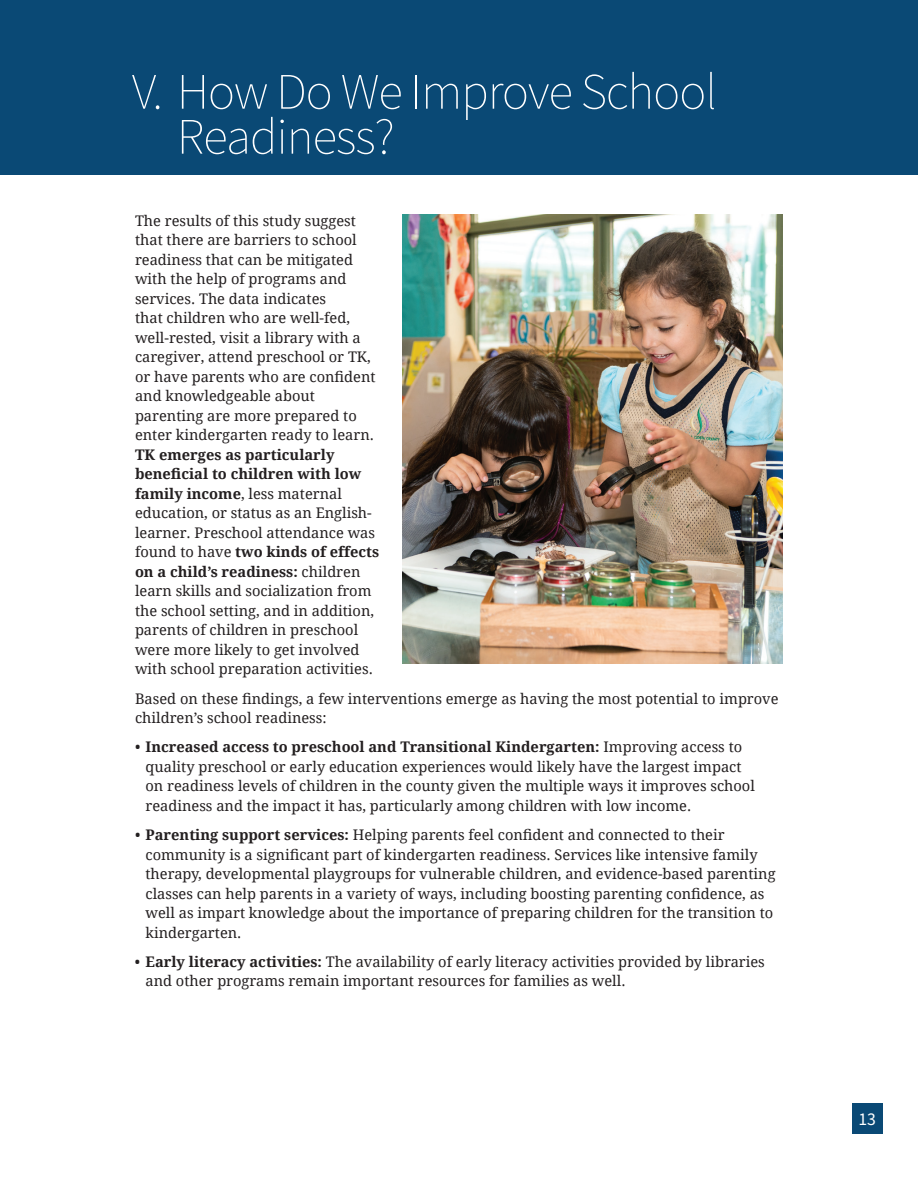
<style>
.page{position:relative;width:918px;height:1188px;background:#fff}
.page>*{position:absolute;margin:0;border:0;box-sizing:border-box;transform-origin:0 0}
.t1{font:200 51px/45px "Source Sans Pro";letter-spacing:-.02em;color:#fff}
.t2{font:18px "Source Sans Pro";color:#fff}
.t3{font:14.7px/19.5px "Droid Serif";color:#231f20}
.s1{font-weight:700}
</style>
<div class="page">
<div style="left:852px;top:1103px;width:31px;height:31px;background:#0a4975"></div>
<div style="left:0;top:0;width:918px;height:175px;background:#0a4975"></div>
<img style="left:403px;top:215px;width:380px;height:449px">
<h1 class="t1" style="left:177px;top:69px;width:542px;text-indent:-45px">V. How Do We Improve School<br>Readiness?</h1>
<p class="t3" style="left:135px;top:211px;width:242px">The results of this study suggest that there are barriers to school readiness that can be mitigated with the help of programs and services. The data indicates<br>that children who are well-fed, well-rested, visit a library with a caregiver, attend preschool or TK, or have parents who are confident and knowledgeable about parenting are more prepared to enter kindergarten ready to learn.</p>
<p class="t3" style="left:135px;top:444px;width:246px"><span class="s1">TK emerges as particularly beneficial to children with low family income</span>, less maternal education, or status as an English&shy;learner. Preschool attendance was found to have <span class="s1">two kinds of effects on a child’s readiness:</span> children learn skills and socialization from the school setting, and in addition, parents of children in preschool were more likely to get involved with school preparation activities.</p>
<p class="t3" style="left:135px;top:688px;width:645px">Based on these findings, a few interventions emerge as having the most potential to improve children’s school readiness:</p>
<p class="t3" style="left:146px;top:737px;width:611px;text-indent:-11px">• <span class="s1">Increased access to preschool and Transitional Kindergarten:</span> Improving access to quality preschool or early education experiences would likely have the largest impact on readiness levels of children in the county given the multiple ways it improves school readiness and the impact it has, particularly among children with low income.</p>
<p class="t3" style="left:146px;top:825px;width:632px;text-indent:-11px">• <span class="s1">Parenting support services:</span> Helping parents feel confident and connected to their community is a significant part of kindergarten readiness. Services like intensive family therapy, developmental playgroups for vulnerable children, and evidence-based parenting classes can help parents in a variety of ways, including boosting parenting confidence, as well as impart knowledge about the importance of preparing children for the transition to kindergarten.</p>
<p class="t3" style="left:146px;top:951px;width:621px;text-indent:-11px">• <span class="s1">Early literacy activities:</span> The availability of early literacy activities provided by libraries and other programs remain important resources for families as well.</p>
<p class="t2" style="left:859px;top:1108px;width:19px">13</p>
</div>
